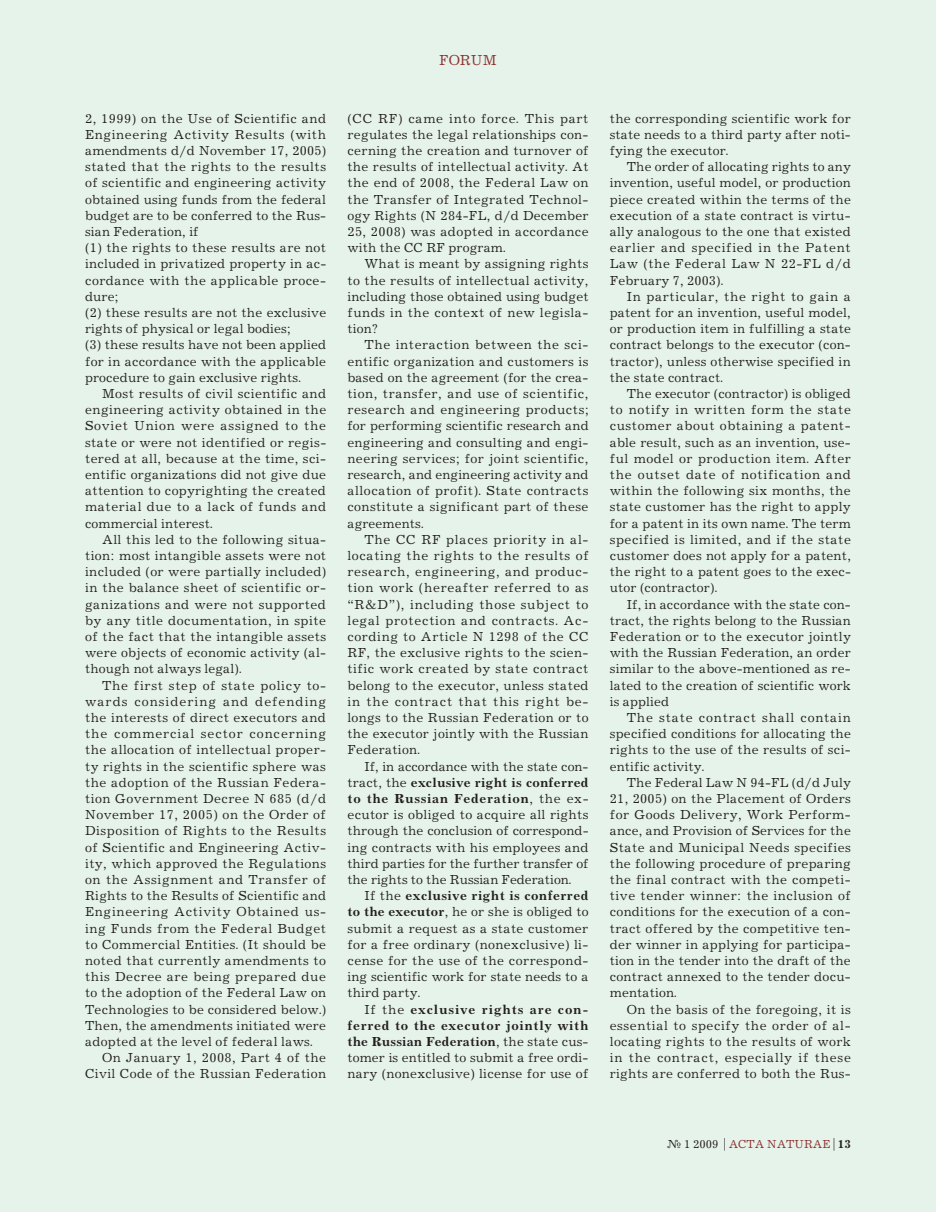
<style>
.page{position:relative;width:936px;height:1212px;background:#fff}
.page>*{position:absolute;margin:0;border:0;box-sizing:border-box;transform-origin:0 0}
.t1{font:15px "Journal C";color:#8c2f2f}
.t2{font:13.5px/16.2px "Journal C";letter-spacing:.02em;color:#231f20;text-align:justify}
.t3{font:13.5px/16.2px "Journal C";letter-spacing:.045em;color:#231f20}
.t4{font:12px "Journal C";color:#8c2f2f}
.s1{font-weight:700}
.s2{color:#231f20}
.s3{font-weight:700;color:#231f20}
</style>
<div class="page">
<div style="left:0;top:0;width:21px;height:1212px;background:#e6f3ea"></div>
<div style="left:21px;top:0;width:914px;height:1212px;background:#e6f3ea"></div>
<p class="t2" style="left:85px;top:110px;width:243px;text-align:left">2, 1999) on the Use of Scientific and Engineering Activity Results (with amendments d/d November 17, 2005) stated that the rights to the results of scientific and engineering activity obtained using funds from the federal budget are to be conferred to the Rus&shy;sian Federation, if<br>(1) the rights to these results are not included in privatized property in ac&shy;cordance with the applicable proce&shy;dure;<br>(2) these results are not the exclusive rights of physical or legal bodies;<br>(3) these results have not been applied for in accordance with the applicable procedure to gain exclusive rights.</p>
<p class="t2" style="left:85px;top:386px;width:243px;text-indent:17px">Most results of civil scientific and engineering activity obtained in the Soviet Union were assigned to the state or were not identified or regis&shy;tered at all, because at the time, sci&shy;entific organizations did not give due attention to copyrighting the created material due to a lack of funds and commercial interest.</p>
<p class="t2" style="left:85px;top:532px;width:243px;text-indent:17px">All this led to the following situa&shy;tion: most intangible assets were not included (or were partially included) in the balance sheet of scientific or&shy;ganizations and were not supported by any title documentation, in spite of the fact that the intangible assets were objects of economic activity (al&shy;though not always legal).</p>
<p class="t2" style="left:85px;top:677px;width:243px;text-indent:17px">The first step of state policy to&shy;wards considering and defending the interests of direct executors and the commercial sector concerning the allocation of intellectual proper&shy;ty rights in the scientific sphere was the adoption of the Russian Federa&shy;tion Government Decree N 685 (d/d November 17, 2005) on the Order of Disposition of Rights to the Results of Scientific and Engineering Activ&shy;ity, which approved the Regulations on the Assignment and Transfer of Rights to the Results of Scientific and Engineering Activity Obtained us&shy;ing Funds from the Federal Budget to Commercial Entities. (It should be noted that currently amendments to this Decree are being prepared due to the adoption of the Federal Law on Technologies to be considered below.)<br>Then, the amendments initiated were adopted at the level of federal laws.</p>
<p class="t2" style="left:85px;top:1050px;width:242px;text-align:right">On January 1, 2008, Part 4 of the<br>Civil Code of the Russian Federation</p>
<p class="t1" style="left:439px;top:52px;width:59px">FORUM</p>
<p class="t2" style="left:347px;top:110px;width:243px">(CC RF) came into force. This part regulates the legal relationships con&shy;cerning the creation and turnover of the results of intellectual activity. At the end of 2008, the Federal Law on the Transfer of Integrated Technol&shy;ogy Rights (N 284-FL, d/d December 25, 2008) was adopted in accordance with the CC RF program.</p>
<p class="t2" style="left:347px;top:256px;width:243px;text-indent:17px">What is meant by assigning rights to the results of intellectual activity, including those obtained using budget funds in the context of new legisla&shy;tion?</p>
<p class="t2" style="left:347px;top:337px;width:243px;text-indent:17px">The interaction between the sci&shy;entific organization and customers is based on the agreement (for the crea&shy;tion, transfer, and use of scientific, research and engineering products; for performing scientific research and engineering and consulting and engi&shy;neering services; for joint scientific, research, and engineering activity and allocation of profit). State contracts constitute a significant part of these agreements.</p>
<p class="t3" style="left:347px;top:532px;width:243px;text-indent:17px">The CC RF places priority in al&shy;locating the rights to the results of research, engineering, and produc&shy;tion work (hereafter referred to as “R &amp;D”), including those subject to legal protection and contracts. Ac&shy;cording to Article N 1298 of the CC RF, the exclusive rights to the scien&shy;tific work created by state contract belong to the executor, unless stated in the contract that this right be&shy;longs to the Russian Federation or to the executor jointly with the Russian Federation.</p>
<p class="t2" style="left:347px;top:758px;width:243px;text-indent:17px">If, in accordance with the state con&shy;tract, the <span class="s1">exclusive right is conferred to the Russian Federation</span>, the ex&shy;ecutor is obliged to acquire all rights through the conclusion of correspond&shy;ing contracts with his employees and third parties for the further transfer of the rights to the Russian Federation.</p>
<p class="t2" style="left:347px;top:888px;width:242px;text-indent:17px">If the <span class="s1">exclusive right is conferred to the executor</span>, he or she is obliged to submit a request as a state customer for a free ordinary (nonexclusive) li&shy;cense for the use of the correspond&shy;ing scientific work for state needs to a third party.</p>
<p class="t2" style="left:347px;top:1001px;width:243px;text-indent:17px">If the <span class="s1">exclusive rights are con&shy;ferred to the executor jointly with the Russian Federation</span>, the state cus&shy;tomer is entitled to submit a free ordi&shy;nary (nonexclusive) license for use of</p>
<p class="t2" style="left:609px;top:110px;width:242px">the corresponding scientific work for state needs to a third party after noti&shy;fying the executor.</p>
<p class="t2" style="left:609px;top:159px;width:243px;text-indent:17px">The order of allocating rights to any invention, useful model, or production piece created within the terms of the execution of a state contract is virtu&shy;ally analogous to the one that existed earlier and specified in the Patent Law (the Federal Law N 22-FL d/d February 7, 2003).</p>
<p class="t2" style="left:609px;top:289px;width:242px;text-indent:17px">In particular, the right to gain a patent for an invention, useful model, or production item in fulfilling a state contract belongs to the executor (con&shy;tractor), unless otherwise specified in the state contract.</p>
<p class="t2" style="left:609px;top:386px;width:243px;text-indent:17px">The executor (contractor) is obliged to notify in written form the state customer about obtaining a patent&shy;able result, such as an invention, use&shy;ful model or production item. After the outset date of notification and within the following six months, the state customer has the right to apply for a patent in its own name. The term specified is limited, and if the state customer does not apply for a patent, the right to a patent goes to the exec&shy;utor (contractor).</p>
<p class="t2" style="left:609px;top:596px;width:243px;text-indent:17px">If, in accordance with the state con&shy;tract, the rights belong to the Russian Federation or to the executor jointly with the Russian Federation, an order similar to the above-mentioned as re&shy;lated to the creation of scientific work is applied</p>
<p class="t2" style="left:609px;top:710px;width:243px;text-indent:17px">The state contract shall contain specified conditions for allocating the rights to the use of the results of sci&shy;entific activity.</p>
<p class="t2" style="left:609px;top:775px;width:242px;text-indent:17px">The Federal Law N 94-FL (d/d July 21, 2005) on the Placement of Orders for Goods Delivery, Work Perform&shy;ance, and Provision of Services for the State and Municipal Needs specifies the following procedure of preparing the final contract with the competi&shy;tive tender winner: the inclusion of conditions for the execution of a con&shy;tract offered by the competitive ten&shy;der winner in applying for participa&shy;tion in the tender into the draft of the contract annexed to the tender docu&shy;mentation.</p>
<p class="t2" style="left:609px;top:1001px;width:243px;text-indent:17px">On the basis of the foregoing, it is essential to specify the order of al&shy;locating rights to the results of work in the contract, especially if these rights are conferred to both the Rus-</p>
<p class="t4" style="left:667px;top:1137px;width:185px"><span class="s2">№ 1 2009 |</span> Acta naturae <span class="s2">|</span> <span class="s3">13</span></p>
</div>
